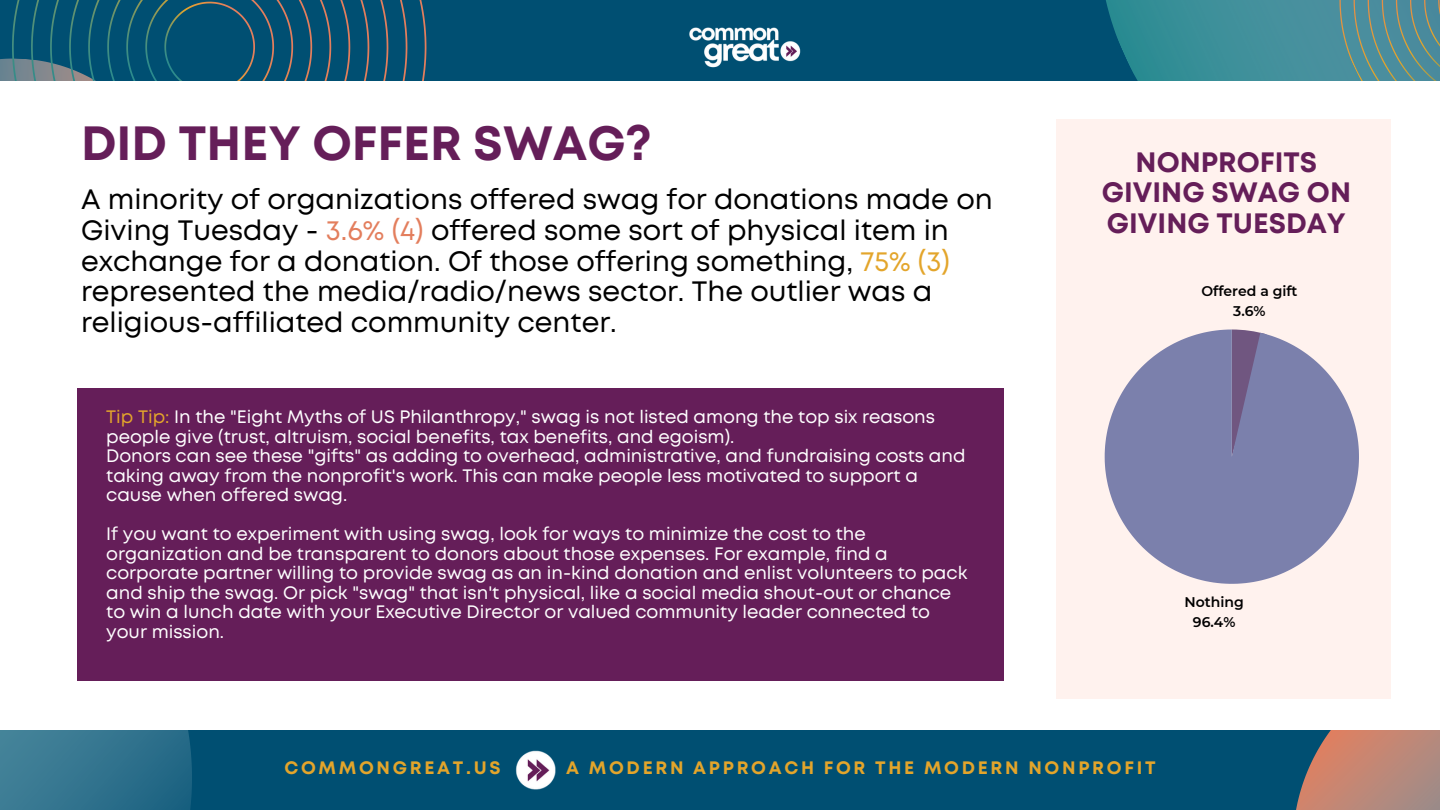
<style>
.page{position:relative;width:1440px;height:810px;background:#004f72}
.page>*{position:absolute;margin:0;border:0;box-sizing:border-box;transform-origin:0 0}
.t1{font:700 104px "Mont";color:#fff}
.t2{font:700 48px "Mont";color:#651e59}
.t3{font:28px/30.8px "Mont";color:#000}
.t4{font:700 28px/30.8px "Mont";color:#651e59;text-align:center}
.t5{font:18px/19.5px "Mont";color:#fff}
.t6{font:700 18px "Mont";letter-spacing:.15em;color:#e3a52b}
.t7{font:600 14px/19.5px "Montserrat";color:#000;text-align:center}
.s1{color:#e37e5d}
.s2{color:#e3a52b}
</style>
<div class="page">
<svg style="left:1106px;top:0;width:179px;height:81px;background:#348995"></svg>
<svg style="left:0;top:0;width:427px;height:81px"></svg>
<img style="left:689px;top:27px;width:112px;height:41px">
<img style="left:515px;top:750px;width:41px;height:40px">
<svg style="left:1285px;top:0;width:155px;height:81px;background:#518e97"></svg>
<svg style="left:1213px;top:729px;width:227px;height:81px"></svg>
<svg style="left:0;top:729px;width:312px;height:81px"></svg>
<div style="left:0;top:81px;width:1440px;height:648px;background:#fff"></div>
<div style="left:1056px;top:119px;width:334px;height:580px;background:#fff2ee"></div>
<div style="left:77px;top:388px;width:926px;height:293px;background:#651e59"></div>
<svg style="left:1105px;top:330px;width:254px;height:254px;fill:#7b80ac"></svg>
<svg style="left:1232px;top:330px;width:35px;height:127px;background:#77709a"></svg>
<h2 class="t2" style="left:81px;top:125px;width:572px">DID THEY OFFER SWAG?</h2>
<p class="t3" style="left:81px;top:186px;width:913px">A minority of organizations offered swag for donations made on Giving Tuesday - <span class="s1">3.6% (4)</span> offered some sort of physical item in exchange for a donation. Of those offering something, <span class="s2">75% (3) </span>represented the media/radio/news sector. The outlier was a religious-affiliated community center.</p>
<h3 class="t4" style="left:1102px;top:149px;width:251px">NONPROFITS<br>GIVING SWAG ON<br>GIVING TUESDAY</h3>
<p class="t7" style="left:1201px;top:281px;width:98px">Offered a gift<br>3.6%</p>
<h1 class="t1" style="left:330px;top:389px;width:781px">PRESENTED BY:</h1>
<p class="t5" style="left:106px;top:409px;width:861px"><span class="s2">Tip Tip:</span> In the "Eight Myths of US Philanthropy," swag is not listed among the top six reasons people give (trust, altruism, social benefits, tax benefits, and egoism).<br>Donors can see these "gifts" as adding to overhead, administrative, and fundraising costs and taking away from the nonprofit's work. This can make people less motivated to support a cause when offered swag.</p>
<p class="t5" style="left:106px;top:526px;width:863px">If you want to experiment with using swag, look for ways to minimize the cost to the organization and be transparent to donors about those expenses. For example, find a corporate partner willing to provide swag as an in-kind donation and enlist volunteers to pack and ship the swag. Or pick "swag" that isn't physical, like a social media shout-out or chance to win a lunch date with your Executive Director or valued community leader connected to your mission.</p>
<p class="t7" style="left:1185px;top:592px;width:61px">Nothing<br>96.4%</p>
<p class="t6" style="left:284px;top:761px;width:218px">COMMONGREAT.US</p>
<p class="t6" style="left:566px;top:761px;width:591px">A MODERN APPROACH FOR THE MODERN NONPROFIT</p>
</div>
